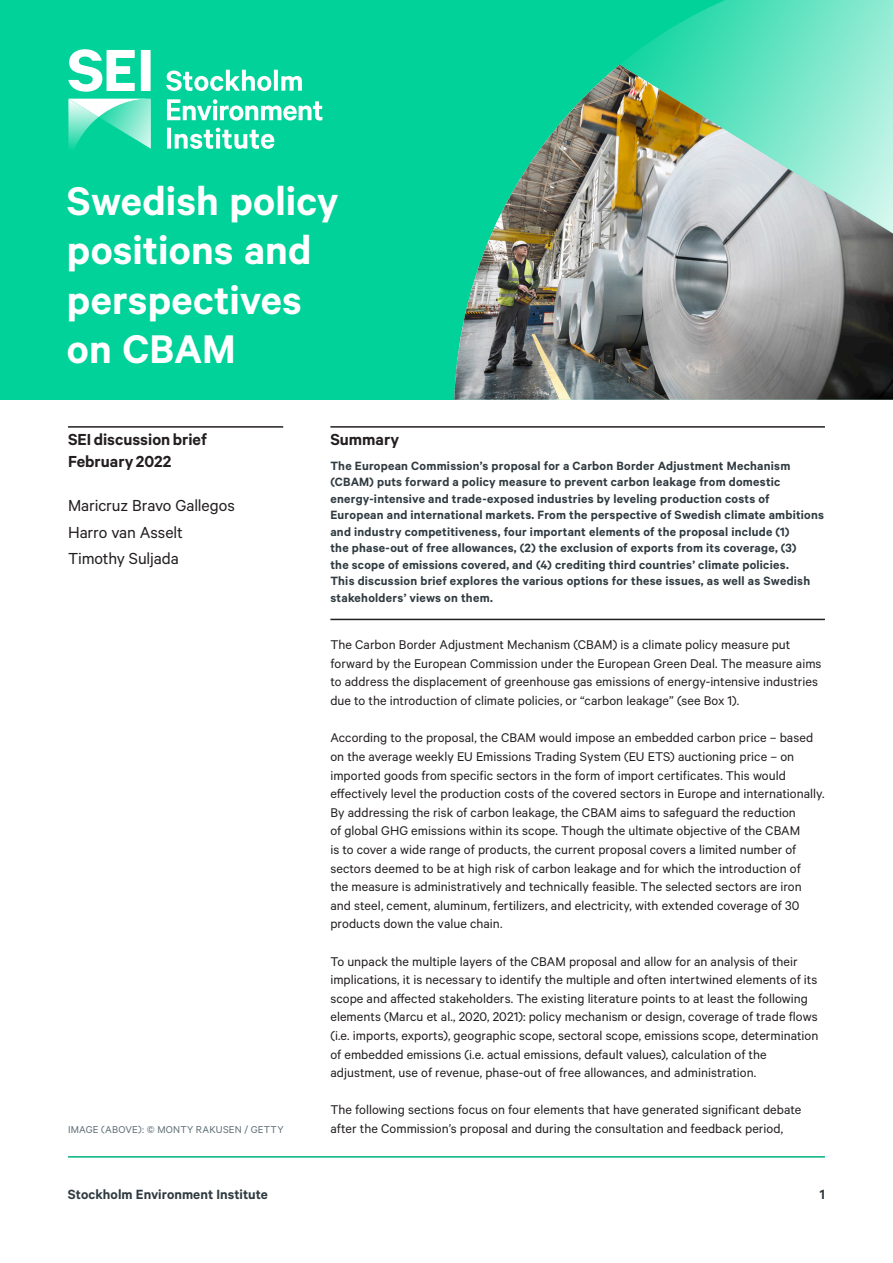
<style>
.page{position:relative;width:893px;height:1263px;background:#fff}
.page>*{position:absolute;margin:0;border:0;box-sizing:border-box;transform-origin:0 0}
.Title{font:600 45px/49.5px "Calibre";letter-spacing:.005em;color:#fff}
.Authors_list{font:18px "Calibre";letter-spacing:-.01em;color:#231f20}
.Bold_line_rule_abo{font:600 18px/22.5px "Calibre";color:#231f20}
.Key_messages_heade{font:600 18px "Calibre";color:#231f20}
.t1{font:600 15px "Calibre";letter-spacing:.005em;color:#303b41}
.Body_text{font:14.25px/18.6px "Calibre";letter-spacing:.005em;color:#231f20}
.Key_messages_last{font:600 13.5px/16.5px "Calibre";letter-spacing:.02em;color:#303b41}
.Caption{font:11.25px "Calibre";letter-spacing:.02em;color:#617076}
</style>
<div class="page">
<hr style="left:68px;top:1156px;width:757px;height:1px;background:#00b180">
<div style="left:0;top:0;width:893px;height:400px;background:#00d29a"></div>
<svg style="left:620px;top:0;width:273px;height:65px"></svg>
<svg style="left:68px;top:49px;width:67px;height:43px"></svg>
<div style="left:141px;top:50px;width:10px;height:41px;background:#fff"></div>
<svg style="left:68px;top:99px;width:83px;height:50px"></svg>
<svg style="left:167px;top:128px;width:107px;height:21px"></svg>
<svg style="left:167px;top:99px;width:155px;height:22px"></svg>
<svg style="left:166px;top:70px;width:136px;height:21px"></svg>
<img style="left:454px;top:65px;width:439px;height:335px">
<hr style="left:330px;top:426px;width:495px;height:2px;background:#231f20">
<hr style="left:330px;top:619px;width:495px;height:1px;background:#231f20">
<hr style="left:68px;top:426px;width:215px;height:2px;background:#231f20">
<p class="Title" style="left:67px;top:174px;width:273px">Swedish policy positions and perspectives on CBAM</p>
<p class="Bold_line_rule_abo" style="left:68px;top:427px;width:140px">SEI discussion brief<br>February 2022</p>
<p class="Authors_list" style="left:68px;top:495px;width:168px">Maricruz Bravo Gallegos</p>
<p class="Authors_list" style="left:68px;top:522px;width:116px">Harro van Asselt</p>
<p class="Authors_list" style="left:68px;top:548px;width:112px">Timothy Suljada</p>
<p class="Caption" style="left:68px;top:1123px;width:217px">IMAGE (ABOVE): © MONTY RAKUSEN / GETTY</p>
<p class="Key_messages_heade" style="left:330px;top:428px;width:70px">Summary</p>
<p class="Key_messages_last" style="left:330px;top:457px;width:495px">The European Commission’s proposal for a Carbon Border Adjustment Mechanism (CBAM) puts forward a policy measure to prevent carbon leakage from domestic energy-intensive and trade-exposed industries by leveling production costs of European and international markets. From the perspective of Swedish climate ambitions and industry competitiveness, four important elements of the proposal include (1)<br>the phase-out of free allowances, (2) the exclusion of exports from its coverage, (3)<br>the scope of emissions covered, and (4) crediting third countries’ climate policies.<br>This discussion brief explores the various options for these issues, as well as Swedish stakeholders’ views on them.</p>
<p class="Body_text" style="left:330px;top:635px;width:493px">The Carbon Border Adjustment Mechanism (CBAM) is a climate policy measure put forward by the European Commission under the European Green Deal. The measure aims to address the displacement of greenhouse gas emissions of energy-intensive industries due to the introduction of climate policies, or “carbon leakage” (see Box 1).</p>
<p class="Body_text" style="left:330px;top:728px;width:496px">According to the proposal, the CBAM would impose an embedded carbon price – based on the average weekly EU Emissions Trading System (EU ETS) auctioning price – on imported goods from specific sectors in the form of import certificates. This would effectively level the production costs of the covered sectors in Europe and internationally.<br>By addressing the risk of carbon leakage, the CBAM aims to safeguard the reduction<br>of global GHG emissions within its scope. Though the ultimate objective of the CBAM<br>is to cover a wide range of products, the current proposal covers a limited number of sectors deemed to be at high risk of carbon leakage and for which the introduction of<br>the measure is administratively and technically feasible. The selected sectors are iron and steel, cement, aluminum, fertilizers, and electricity, with extended coverage of 30 products down the value chain.</p>
<p class="Body_text" style="left:330px;top:951px;width:489px">To unpack the multiple layers of the CBAM proposal and allow for an analysis of their implications, it is necessary to identify the multiple and often intertwined elements of its scope and affected stakeholders. The existing literature points to at least the following elements (Marcu et al., 2020, 2021): policy mechanism or design, coverage of trade flows (i.e. imports, exports), geographic scope, sectoral scope, emissions scope, determination of embedded emissions (i.e. actual emissions, default values), calculation of the adjustment, use of revenue, phase-out of free allowances, and administration.</p>
<p class="Body_text" style="left:330px;top:1100px;width:472px">The following sections focus on four elements that have generated significant debate after the Commission’s proposal and during the consultation and feedback period,</p>
<p class="t1" style="left:68px;top:1186px;width:202px">Stockholm Environment Institute</p>
<p class="t1" style="left:820px;top:1186px;width:7px">1</p>
</div>
